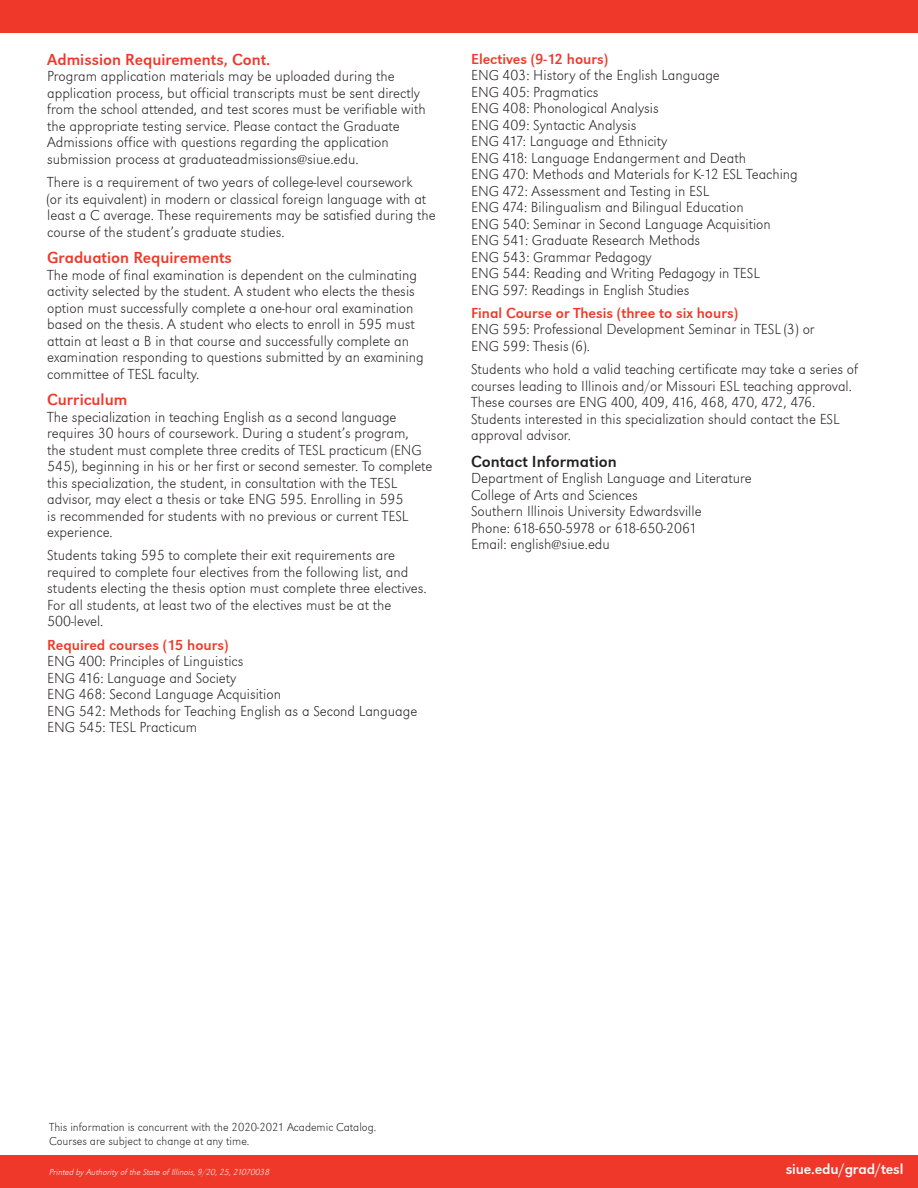
<style>
.page{position:relative;width:918px;height:1188px;background:#fff}
.page>*{position:absolute;margin:0;border:0;box-sizing:border-box;transform-origin:0 0}
.t1{font:16.5px "URW Grotesk T";color:#ef3829}
.t2{font:16.5px "URW Grotesk T";color:#231f20}
.t3{font:15px/16.5px "URW Grotesk T Extr Ligh";color:#231f20}
.t4{font:15px "URW Grotesk T";color:#ef3829}
.t5{font:15px "URW Grotesk T";letter-spacing:-.01em;color:#fff}
.t6{font:12px/13.5px "URW Grotesk T Extr Ligh";color:#231f20}
.t7{font:9px "URW Grotesk T Extr Ligh Obli";color:#fff}
</style>
<div class="page">
<div style="left:0;top:1155px;width:918px;height:33px;background:#ef3829"></div>
<div style="left:0;top:0;width:918px;height:33px;background:#ef3829"></div>
<p class="t1" style="left:47px;top:50px;width:225px">Admission Requirements, Cont.</p>
<p class="t3" style="left:47px;top:68px;width:380px">Program application materials may be uploaded during the application process, but official transcripts must be sent directly from the school attended, and test scores must be verifiable with the appropriate testing service. Please contact the Graduate Admissions office with questions regarding the application submission process at graduateadmissions@siue.edu.</p>
<p class="t3" style="left:47px;top:174px;width:390px">There is a requirement of two years of college-level coursework<br>(or its equivalent) in modern or classical foreign language with at least a C average. These requirements may be satisfied during the course of the student’s graduate studies.</p>
<p class="t1" style="left:47px;top:248px;width:186px">Graduation Requirements</p>
<p class="t3" style="left:47px;top:266px;width:378px">The mode of final examination is dependent on the culminating activity selected by the student. A student who elects the thesis option must successfully complete a one-hour oral examination based on the thesis. A student who elects to enroll in 595 must attain at least a B in that course and successfully complete an examination responding to questions submitted by an examining committee of TESL faculty.</p>
<p class="t1" style="left:47px;top:390px;width:82px">Curriculum</p>
<p class="t3" style="left:47px;top:408px;width:387px">The specialization in teaching English as a second language requires 30 hours of coursework. During a student’s program,<br>the student must complete three credits of TESL practicum (ENG 545), beginning in his or her first or second semester. To complete this specialization, the student, in consultation with the TESL advisor, may elect a thesis or take ENG 595. Enrolling in 595<br>is recommended for students with no previous or current TESL experience.</p>
<p class="t3" style="left:47px;top:547px;width:381px">Students taking 595 to complete their exit requirements are required to complete four electives from the following list, and students electing the thesis option must complete three electives.<br>For all students, at least two of the electives must be at the 500-level.</p>
<p class="t4" style="left:47px;top:636px;width:183px">Required courses (15 hours)</p>
<p class="t3" style="left:47px;top:653px;width:372px">ENG 400: Principles of Linguistics<br>ENG 416: Language and Society<br>ENG 468: Second Language Acquisition<br>ENG 542: Methods for Teaching English as a Second Language ENG 545: TESL Practicum</p>
<p class="t4" style="left:471px;top:50px;width:139px">Electives (9-12 hours)</p>
<p class="t3" style="left:471px;top:67px;width:328px">ENG 403: History of the English Language<br>ENG 405: Pragmatics<br>ENG 408: Phonological Analysis<br>ENG 409: Syntactic Analysis<br>ENG 417: Language and Ethnicity<br>ENG 418: Language Endangerment and Death<br>ENG 470: Methods and Materials for K-12 ESL Teaching ENG 472: Assessment and Testing in ESL<br>ENG 474: Bilingualism and Bilingual Education<br>ENG 540: Seminar in Second Language Acquisition ENG 541: Graduate Research Methods<br>ENG 543: Grammar Pedagogy<br>ENG 544: Reading and Writing Pedagogy in TESL<br>ENG 597: Readings in English Studies</p>
<p class="t4" style="left:471px;top:304px;width:269px">Final Course or Thesis (three to six hours)</p>
<p class="t3" style="left:471px;top:321px;width:345px">ENG 595: Professional Development Seminar in TESL (3) or<br>ENG 599: Thesis (6).</p>
<p class="t3" style="left:471px;top:361px;width:388px">Students who hold a valid teaching certificate may take a series of courses leading to Illinois and/or Missouri ESL teaching approval.<br>These courses are ENG 400, 409, 416, 468, 470, 472, 476.<br>Students interested in this specialization should contact the ESL approval advisor.</p>
<p class="t2" style="left:471px;top:452px;width:147px">Contact Information</p>
<p class="t3" style="left:471px;top:470px;width:282px">Department of English Language and Literature College of Arts and Sciences<br>Southern Illinois University Edwardsville<br>Phone: 618-650-5978 or 618-650-2061<br>Email: english@siue.edu</p>
<p class="t6" style="left:49px;top:1121px;width:329px">This information is concurrent with the 2020-2021 Academic Catalog.<br>Courses are subject to change at any time.</p>
<p class="t7" style="left:50px;top:1167px;width:222px">Printed by Authority of the State of Illinois, 9/20, 25, 21070038</p>
<p class="t5" style="left:786px;top:1161px;width:119px">siue.edu/grad/tesl</p>
</div>
